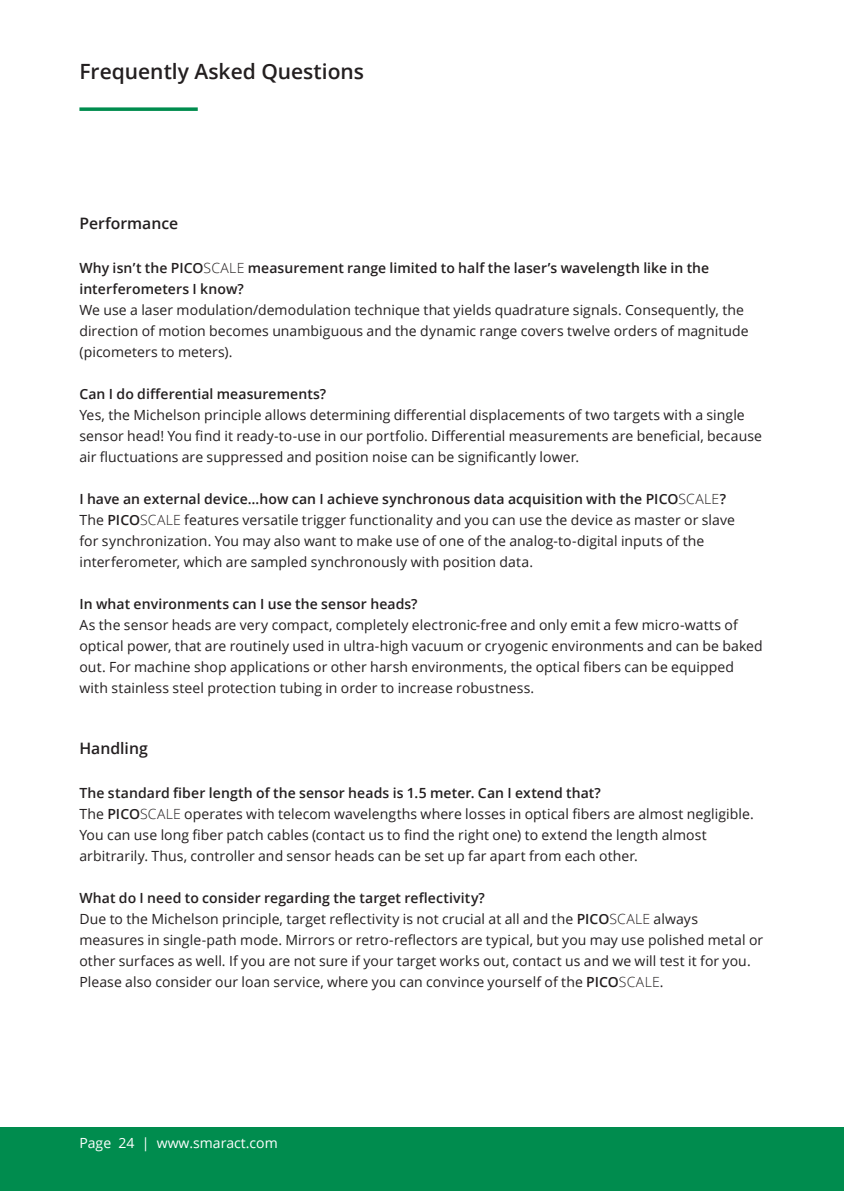
<style>
.page{position:relative;width:844px;height:1191px;background:#fff}
.page>*{position:absolute;margin:0;border:0;box-sizing:border-box;transform-origin:0 0}
.t1{font:600 21px "Open Sans";color:#231f20}
.t2{font:600 15.75px "Open Sans";color:#231f20}
.t3{font:14px/21px "Open Sans";letter-spacing:.005em;color:#231f20}
.t4{font:600 14px/21px "Open Sans";letter-spacing:.005em;color:#231f20}
.t5{font:14px "Open Sans";color:#fff}
.s1{font-weight:300}
.s2{font-weight:600}
</style>
<div class="page">
<div style="left:0;top:1127px;width:843px;height:64px;background:#008c4e"></div>
<svg style="left:79px;top:107px;width:119px;height:4px"></svg>
<h1 class="t1" style="left:79px;top:57px;width:286px">Frequently Asked Questions</h1>
<p class="t2" style="left:79px;top:212px;width:100px">Performance</p>
<p class="t4" style="left:79px;top:257px;width:631px">Why isn’t the PICO<span class="s1">SCALE</span> measurement range limited to half the laser’s wavelength like in the interferometers I know?</p>
<p class="t3" style="left:79px;top:299px;width:670px">We use a laser modulation/demodulation technique that yields quadrature signals. Consequently, the direction of motion becomes unambiguous and the dynamic range covers twelve orders of magnitude (picometers to meters).</p>
<p class="t4" style="left:79px;top:383px;width:248px">Can I do differential measurements?</p>
<p class="t3" style="left:79px;top:404px;width:684px">Yes, the Michelson principle allows determining differential displacements of two targets with a single sensor head! You find it ready-to-use in our portfolio. Differential measurements are beneficial, because air fluctuations are suppressed and position noise can be significantly lower.</p>
<p class="t3" style="left:79px;top:488px;width:657px"><span class="s2">I have an external device…how can I achieve synchronous data acquisition with the PICO</span><span class="s1">SCALE</span><span class="s2">?<br></span>The <span class="s2">PICO</span><span class="s1">SCALE</span> features versatile trigger functionality and you can use the device as master or slave for synchronization. You may also want to make use of one of the analog-to-digital inputs of the interferometer, which are sampled synchronously with position data.</p>
<p class="t4" style="left:79px;top:593px;width:339px">In what environments can I use the sensor heads?</p>
<p class="t3" style="left:79px;top:614px;width:684px">As the sensor heads are very compact, completely electronic-free and only emit a few micro-watts of optical power, that are routinely used in ultra-high vacuum or cryogenic environments and can be baked out. For machine shop applications or other harsh environments, the optical fibers can be equipped with stainless steel protection tubing in order to increase robustness.</p>
<p class="t2" style="left:79px;top:737px;width:70px">Handling</p>
<p class="t3" style="left:79px;top:782px;width:675px"><span class="s2">The standard fiber length of the sensor heads is 1.5 meter. Can I extend that?<br></span>The <span class="s2">PICO</span><span class="s1">SCALE</span> operates with telecom wavelengths where losses in optical fibers are almost negligible.<br>You can use long fiber patch cables (contact us to find the right one) to extend the length almost arbitrarily. Thus, controller and sensor heads can be set up far apart from each other.</p>
<p class="t3" style="left:79px;top:887px;width:685px"><span class="s2">What do I need to consider regarding the target reflectivity?<br></span>Due to the Michelson principle, target reflectivity is not crucial at all and the <span class="s2">PICO</span><span class="s1">SCALE</span> always measures in single-path mode. Mirrors or retro-reflectors are typical, but you may use polished metal or other surfaces as well. If you are not sure if your target works out, contact us and we will test it for you.<br>Please also consider our loan service, where you can convince yourself of the <span class="s2">PICO</span><span class="s1">SCALE</span>.</p>
<p class="t5" style="left:79px;top:1133px;width:200px">Page 24 | www.smaract.com</p>
</div>
